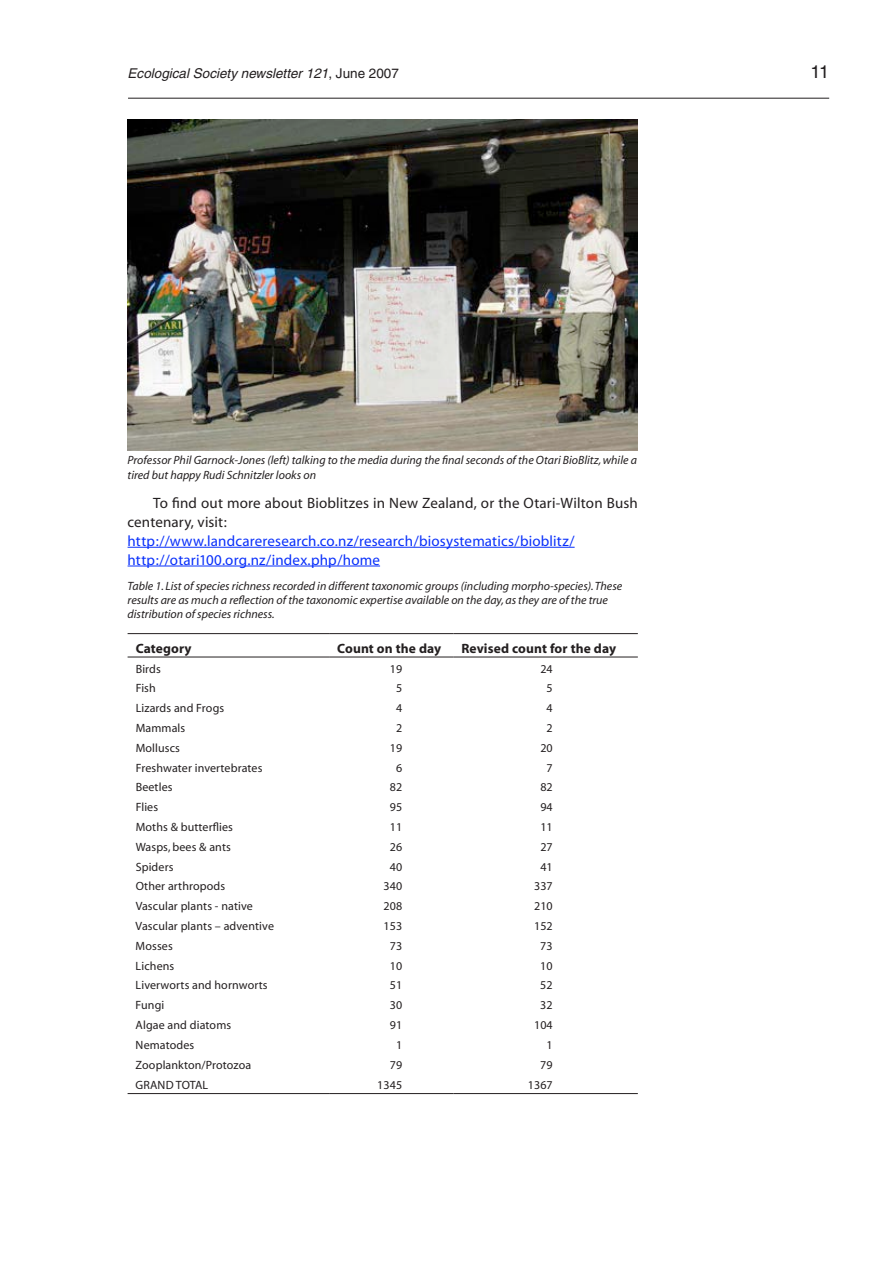
<style>
.page{position:relative;width:893px;height:1263px;background:#fff}
.page>*{position:absolute;margin:0;border:0;box-sizing:border-box;transform-origin:0 0}
.t1{font:18px "Helvetica";color:#231f20}
.t2{font:15px/18.8px "Myriad";letter-spacing:.01em;color:#0930fb}
.t3{font:15px/18.8px "Myriad";letter-spacing:.01em;color:#231f20}
.t4{font:700 13.5px "Myriad";letter-spacing:.01em;color:#231f20}
.t5{font:italic 13.5px "Helvetica";color:#231f20}
.t6{font:12px "Myriad";letter-spacing:.01em;color:#231f20}
.t7{font:italic 12px/14.4px "Myriad";color:#231f20}
.s1{font-style:normal}
</style>
<div class="page">
<hr style="left:128px;top:98px;width:701px;height:1px;background:#231f20">
<hr style="left:128px;top:547px;width:447px;height:1px;background:#0930fb">
<hr style="left:128px;top:566px;width:252px;height:1px;background:#0930fb">
<img style="left:128px;top:119px;width:510px;height:331px">
<hr style="left:128px;top:1093px;width:201px;height:1px;background:#231f20">
<hr style="left:329px;top:1093px;width:124px;height:1px;background:#231f20">
<hr style="left:453px;top:1093px;width:185px;height:1px;background:#231f20">
<hr style="left:128px;top:633px;width:201px;height:1px;background:#231f20">
<hr style="left:329px;top:633px;width:124px;height:1px;background:#231f20">
<hr style="left:453px;top:633px;width:185px;height:1px;background:#231f20">
<hr style="left:128px;top:657px;width:201px;height:1px;background:#231f20">
<hr style="left:329px;top:657px;width:124px;height:1px;background:#231f20">
<hr style="left:453px;top:657px;width:185px;height:1px;background:#231f20">
<p class="t5" style="left:128px;top:65px;width:273px">Ecological Society newsletter 121<span class="s1">, June 2007</span></p>
<h1 class="t1" style="left:810px;top:61px;width:20px">11</h1>
<p class="t7" style="left:128px;top:454px;width:511px">Professor Phil Garnock-Jones (left) talking to the media during the final seconds of the Otari BioBlitz, while a tired but happy Rudi Schnitzler looks on</p>
<p class="t3" style="left:128px;top:494px;width:512px;text-indent:26px">To find out more about Bioblitzes in New Zealand, or the Otari-Wilton Bush centenary, visit:</p>
<p class="t2" style="left:128px;top:532px;width:449px">http://www.landcareresearch.co.nz/research/biosystematics/bioblitz/ http://otari100.org.nz/index.php/home</p>
<p class="t7" style="left:128px;top:579px;width:496px">Table 1. List of species richness recorded in different taxonomic groups (including morpho-species).These results are as much a reflection of the taxonomic expertise available on the day, as they are of the true distribution of species richness.</p>
<p class="t4" style="left:136px;top:641px;width:57px">Category</p>
<p class="t4" style="left:337px;top:641px;width:106px">Count on the day</p>
<p class="t4" style="left:461px;top:641px;width:156px">Revised count for the day</p>
<p class="t6" style="left:136px;top:663px;width:27px">Birds</p>
<p class="t6" style="left:390px;top:663px;width:14px">19</p>
<p class="t6" style="left:540px;top:663px;width:14px">24</p>
<p class="t6" style="left:136px;top:682px;width:22px">Fish</p>
<p class="t6" style="left:396px;top:682px;width:8px">5</p>
<p class="t6" style="left:547px;top:682px;width:8px">5</p>
<p class="t6" style="left:136px;top:702px;width:90px">Lizards and Frogs</p>
<p class="t6" style="left:396px;top:702px;width:8px">4</p>
<p class="t6" style="left:547px;top:702px;width:8px">4</p>
<p class="t6" style="left:136px;top:722px;width:51px">Mammals</p>
<p class="t6" style="left:396px;top:722px;width:8px">2</p>
<p class="t6" style="left:547px;top:722px;width:8px">2</p>
<p class="t6" style="left:136px;top:742px;width:46px">Molluscs</p>
<p class="t6" style="left:390px;top:742px;width:14px">19</p>
<p class="t6" style="left:540px;top:742px;width:14px">20</p>
<p class="t6" style="left:136px;top:762px;width:128px">Freshwater invertebrates</p>
<p class="t6" style="left:396px;top:762px;width:8px">6</p>
<p class="t6" style="left:547px;top:762px;width:8px">7</p>
<p class="t6" style="left:136px;top:781px;width:38px">Beetles</p>
<p class="t6" style="left:390px;top:781px;width:14px">82</p>
<p class="t6" style="left:540px;top:781px;width:14px">82</p>
<p class="t6" style="left:136px;top:801px;width:24px">Flies</p>
<p class="t6" style="left:390px;top:801px;width:14px">95</p>
<p class="t6" style="left:540px;top:801px;width:14px">94</p>
<p class="t6" style="left:136px;top:821px;width:99px">Moths &amp; butterflies</p>
<p class="t6" style="left:390px;top:821px;width:14px">11</p>
<p class="t6" style="left:540px;top:821px;width:14px">11</p>
<p class="t6" style="left:136px;top:841px;width:97px">Wasps, bees &amp; ants</p>
<p class="t6" style="left:390px;top:841px;width:14px">26</p>
<p class="t6" style="left:540px;top:841px;width:14px">27</p>
<p class="t6" style="left:136px;top:861px;width:39px">Spiders</p>
<p class="t6" style="left:390px;top:861px;width:14px">40</p>
<p class="t6" style="left:540px;top:861px;width:14px">41</p>
<p class="t6" style="left:136px;top:880px;width:91px">Other arthropods</p>
<p class="t6" style="left:384px;top:880px;width:20px">340</p>
<p class="t6" style="left:534px;top:880px;width:20px">337</p>
<p class="t6" style="left:136px;top:900px;width:119px">Vascular plants - native</p>
<p class="t6" style="left:384px;top:900px;width:20px">208</p>
<p class="t6" style="left:534px;top:900px;width:20px">210</p>
<p class="t6" style="left:136px;top:920px;width:140px">Vascular plants – adventive</p>
<p class="t6" style="left:383px;top:920px;width:20px">153</p>
<p class="t6" style="left:534px;top:920px;width:20px">152</p>
<p class="t6" style="left:136px;top:940px;width:39px">Mosses</p>
<p class="t6" style="left:390px;top:940px;width:14px">73</p>
<p class="t6" style="left:540px;top:940px;width:14px">73</p>
<p class="t6" style="left:136px;top:960px;width:40px">Lichens</p>
<p class="t6" style="left:390px;top:960px;width:14px">10</p>
<p class="t6" style="left:540px;top:960px;width:14px">10</p>
<p class="t6" style="left:136px;top:979px;width:134px">Liverworts and hornworts</p>
<p class="t6" style="left:390px;top:979px;width:14px">51</p>
<p class="t6" style="left:540px;top:979px;width:14px">52</p>
<p class="t6" style="left:136px;top:999px;width:30px">Fungi</p>
<p class="t6" style="left:390px;top:999px;width:14px">30</p>
<p class="t6" style="left:540px;top:999px;width:14px">32</p>
<p class="t6" style="left:136px;top:1019px;width:97px">Algae and diatoms</p>
<p class="t6" style="left:390px;top:1019px;width:14px">91</p>
<p class="t6" style="left:534px;top:1019px;width:20px">104</p>
<p class="t6" style="left:136px;top:1039px;width:60px">Nematodes</p>
<p class="t6" style="left:396px;top:1039px;width:8px">1</p>
<p class="t6" style="left:547px;top:1039px;width:8px">1</p>
<p class="t6" style="left:136px;top:1059px;width:117px">Zooplankton/Protozoa</p>
<p class="t6" style="left:390px;top:1059px;width:14px">79</p>
<p class="t6" style="left:540px;top:1059px;width:14px">79</p>
<p class="t6" style="left:136px;top:1079px;width:74px">GRAND TOTAL</p>
<p class="t6" style="left:377px;top:1079px;width:27px">1345</p>
<p class="t6" style="left:528px;top:1079px;width:27px">1367</p>
</div>
